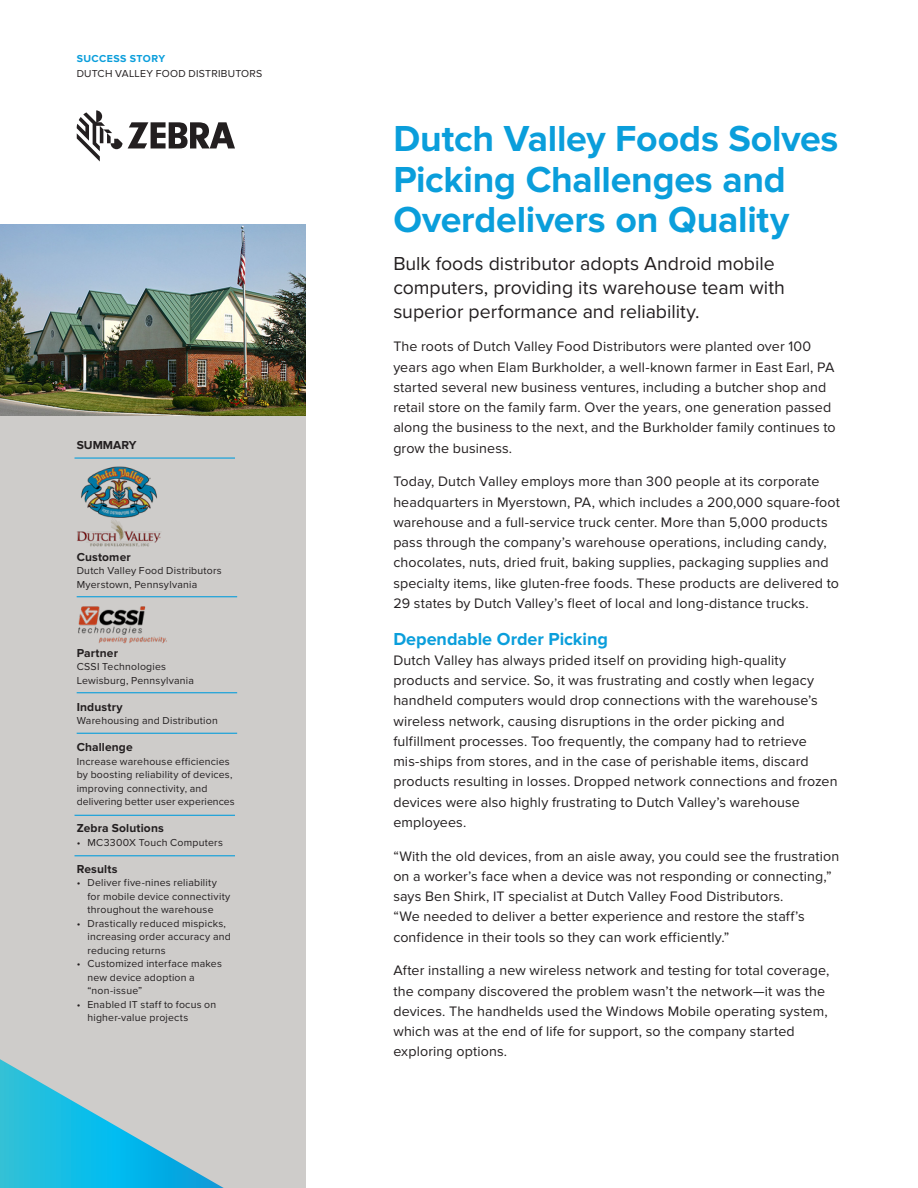
<style>
.page{position:relative;width:918px;height:1188px;background:#fff}
.page>*{position:absolute;margin:0;border:0;box-sizing:border-box;transform-origin:0 0}
.t1{font:700 37.5px/40.5px "Proxima Nova";letter-spacing:-.005em;color:#0a9edb}
.t2{font:19.5px/24px "Proxima Nova";color:#231f20}
.t3{font:700 18px "Proxima Nova";color:#0a9edb}
.t4{font:14.25px/20.2px "Proxima Nova";letter-spacing:.01em;color:#231f20}
.t5{font:700 12px "Proxima Nova";letter-spacing:.01em;color:#231f20}
.t6{font:10.5px/13.5px "Proxima Nova";letter-spacing:.02em;color:#231f20}
.t7{font:700 10.5px "Proxima Nova";letter-spacing:.045em;color:#0a9edb}
</style>
<div class="page">
<svg style="left:77px;top:110px;width:45px;height:52px"></svg>
<svg style="left:128px;top:122px;width:107px;height:26px"></svg>
<div style="left:0;top:225px;width:306px;height:963px;background:#ceccca"></div>
<svg style="left:0;top:1059px;width:224px;height:129px"></svg>
<hr style="left:75px;top:457px;width:160px;height:2px;background:#0a9edb">
<hr style="left:77px;top:596px;width:160px;height:1px;background:#0a9edb">
<hr style="left:77px;top:692px;width:160px;height:1px;background:#0a9edb">
<hr style="left:77px;top:733px;width:160px;height:1px;background:#0a9edb">
<hr style="left:75px;top:815px;width:160px;height:1px;background:#0a9edb">
<hr style="left:75px;top:855px;width:160px;height:1px;background:#0a9edb">
<img style="left:0;top:225px;width:306px;height:191px">
<img style="left:78px;top:606px;width:89px;height:38px">
<img style="left:77px;top:466px;width:84px;height:81px">
<p class="t7" style="left:77px;top:53px;width:90px">SUCCESS STORY</p>
<p class="t6" style="left:77px;top:67px;width:187px">DUTCH VALLEY FOOD DISTRIBUTORS</p>
<p class="t5" style="left:77px;top:438px;width:61px">SUMMARY</p>
<p class="t5" style="left:77px;top:550px;width:56px">Customer</p>
<p class="t6" style="left:77px;top:564px;width:147px">Dutch Valley Food Distributors<br>Myerstown, Pennsylvania</p>
<p class="t5" style="left:77px;top:646px;width:43px">Partner</p>
<p class="t6" style="left:77px;top:660px;width:119px">CSSI Technologies<br>Lewisburg, Pennsylvania</p>
<p class="t5" style="left:77px;top:700px;width:48px">Industry</p>
<p class="t6" style="left:77px;top:714px;width:143px">Warehousing and Distribution</p>
<p class="t5" style="left:77px;top:740px;width:58px">Challenge</p>
<p class="t6" style="left:77px;top:755px;width:160px">Increase warehouse efficiencies by boosting reliability of devices, improving connectivity, and delivering better user experiences</p>
<p class="t5" style="left:77px;top:821px;width:89px">Zebra Solutions</p>
<p class="t6" style="left:77px;top:836px;width:148px">• MC3300X Touch Computers</p>
<p class="t5" style="left:77px;top:862px;width:42px">Results</p>
<p class="t6" style="left:87px;top:876px;width:144px;text-indent:-11px">• Deliver five-nines reliability for mobile device connectivity throughout the warehouse</p>
<p class="t6" style="left:87px;top:917px;width:145px;text-indent:-11px">• Drastically reduced mispicks, increasing order accuracy and reducing returns</p>
<p class="t6" style="left:87px;top:957px;width:136px;text-indent:-11px">• Customized interface makes new device adoption a “non-issue”</p>
<p class="t6" style="left:87px;top:998px;width:130px;text-indent:-11px">• Enabled IT staff to focus on higher-value projects</p>
<h1 class="t1" style="left:393px;top:119px;width:447px">Dutch Valley Foods Solves<br>Picking Challenges and<br>Overdelivers on Quality</h1>
<h2 class="t2" style="left:393px;top:252px;width:393px">Bulk foods distributor adopts Android mobile computers, providing its warehouse team with superior performance and reliability.</h2>
<p class="t4" style="left:393px;top:337px;width:444px">The roots of Dutch Valley Food Distributors were planted over 100 years ago when Elam Burkholder, a well-known farmer in East Earl, PA started several new business ventures, including a butcher shop and retail store on the family farm. Over the years, one generation passed along the business to the next, and the Burkholder family continues to grow the business.</p>
<p class="t4" style="left:393px;top:472px;width:448px">Today, Dutch Valley employs more than 300 people at its corporate headquarters in Myerstown, PA, which includes a 200,000 square-foot warehouse and a full-service truck center. More than 5,000 products pass through the company’s warehouse operations, including candy, chocolates, nuts, dried fruit, baking supplies, packaging supplies and specialty items, like gluten-free foods. These products are delivered to 29 states by Dutch Valley’s fleet of local and long-distance trucks.</p>
<p class="t3" style="left:393px;top:628px;width:216px">Dependable Order Picking</p>
<p class="t4" style="left:393px;top:650px;width:446px">Dutch Valley has always prided itself on providing high-quality products and service. So, it was frustrating and costly when legacy handheld computers would drop connections with the warehouse’s wireless network, causing disruptions in the order picking and fulfillment processes. Too frequently, the company had to retrieve mis-ships from stores, and in the case of perishable items, discard products resulting in losses. Dropped network connections and frozen devices were also highly frustrating to Dutch Valley’s warehouse employees.</p>
<p class="t4" style="left:393px;top:846px;width:448px">“With the old devices, from an aisle away, you could see the frustration on a worker’s face when a device was not responding or connecting,” says Ben Shirk, IT specialist at Dutch Valley Food Distributors.<br>“We needed to deliver a better experience and restore the staff’s confidence in their tools so they can work efficiently.”</p>
<p class="t4" style="left:393px;top:961px;width:438px">After installing a new wireless network and testing for total coverage, the company discovered the problem wasn’t the network—it was the devices. The handhelds used the Windows Mobile operating system, which was at the end of life for support, so the company started exploring options.</p>
</div>
